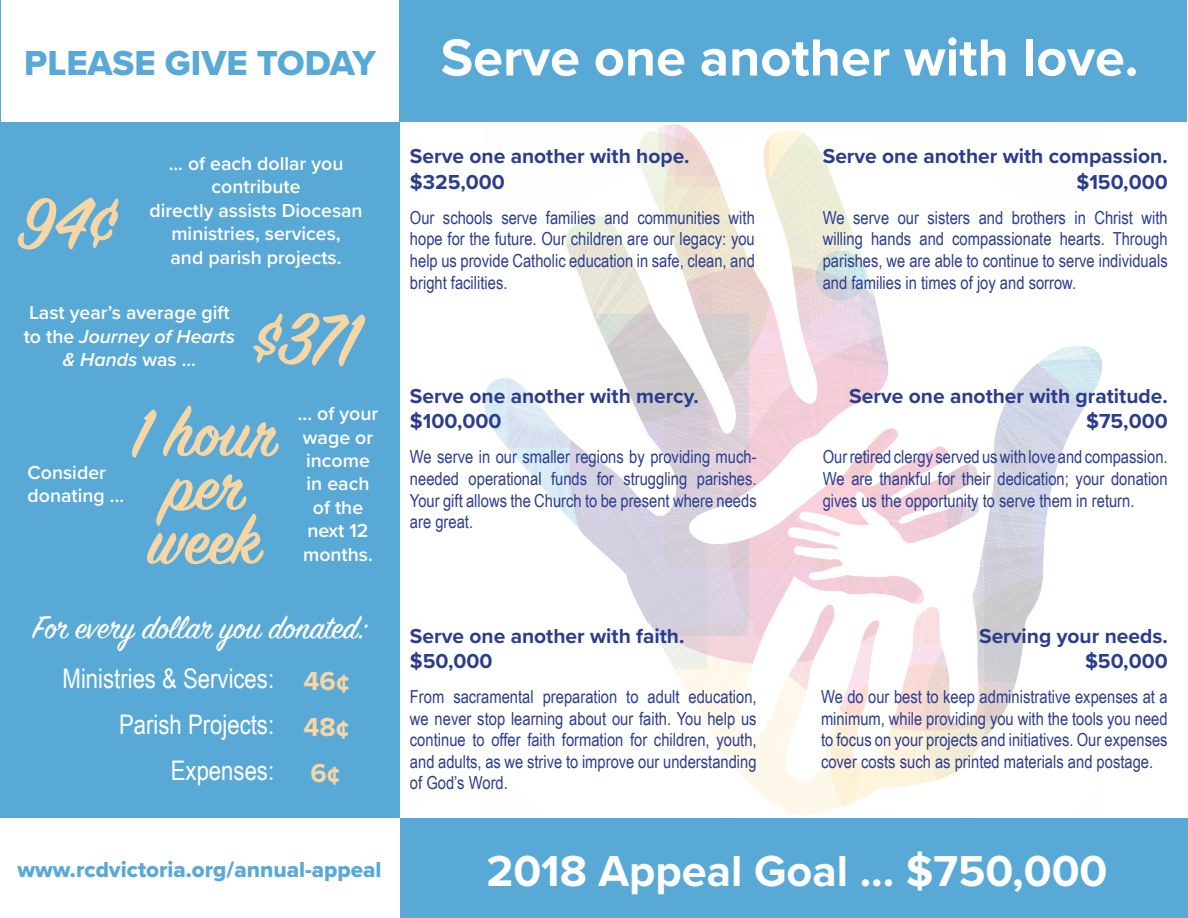
<style>
.page{position:relative;width:1188px;height:918px;background:#fff}
.page>*{position:absolute;margin:0;border:0;box-sizing:border-box;transform-origin:0 0}
._2017_Appeal_Brochur{font:600 81px "Sign Painter House Script";color:#f7d6a6}
._2017_Appeal_Brochur-2{font:600 75px/54px "Sign Painter House Script";color:#f7d6a6}
.t1{font:700 54px "Proxima Nova";color:#fff}
._2017_Appeal_Brochur-3{font:700 45px "Proxima Nova";color:#fff}
._2017_Appeal_Brochur-4{font:36px "Sign Painter House Script";color:#fff}
.t2{font:36px "Proxima Nova Extrabld";color:#59a9d7}
._2017_Appeal_Brochur-5{font:27px "Arial Narrow";color:#fff}
._2017_Appeal_Brochur-6{font:700 27px "Proxima Nova";color:#f7d6a6}
.t3{font:22.5px "Proxima Nova Extrabld";color:#59a9d7}
._2017_Appeal_Brochur-7{font:700 21px/25.2px "Proxima Nova";color:#2c3d8e}
._2017_Appeal_Brochur-8{font:600 19.5px/23.4px "Proxima Nova";color:#fff;text-align:center}
._2017_Appeal_Brochur-9{font:18px/21.6px "Arial Narrow";color:#2c3d8e;text-align:justify}
.s1{font-style:italic}
</style>
<div class="page">
<img style="left:484px;top:124px;width:618px;height:692px">
<div style="left:0;top:0;width:399px;height:918px;background:#59a9d7"></div>
<div style="left:399px;top:0;width:788px;height:122px;background:#59a9d7"></div>
<div style="left:392px;top:818px;width:796px;height:100px;background:#59a9d7"></div>
<div style="left:0;top:818px;width:399px;height:100px;background:#fff"></div>
<div style="left:1px;top:0;width:398px;height:122px;background:#fff"></div>
<p class="t2" style="left:24px;top:36px;width:353px">PLEASE GIVE TODAY</p>
<p class="_2017_Appeal_Brochur-8" style="left:149px;top:151px;width:215px">... of each dollar you contribute<br>directly assists Diocesan ministries, services,</p>
<p class="_2017_Appeal_Brochur" style="left:19px;top:174px;width:97px">94¢</p>
<p class="_2017_Appeal_Brochur-8" style="left:171px;top:245px;width:173px">and parish projects.</p>
<p class="_2017_Appeal_Brochur-8" style="left:24px;top:301px;width:213px">Last year’s average gift to the <span class="s1">Journey of Hearts &amp; Hands</span> was ...</p>
<p class="_2017_Appeal_Brochur" style="left:252px;top:290px;width:107px">$371</p>
<p class="_2017_Appeal_Brochur-8" style="left:28px;top:460px;width:98px;text-align:left">Consider donating ...</p>
<p class="_2017_Appeal_Brochur-2" style="left:133px;top:412px;width:145px">1 hour per week</p>
<p class="_2017_Appeal_Brochur-8" style="left:298px;top:401px;width:82px">... of your wage or income in each of the next 12 months.</p>
<p class="_2017_Appeal_Brochur-4" style="left:33px;top:605px;width:335px">For every dollar you donated:</p>
<p class="_2017_Appeal_Brochur-5" style="left:63px;top:659px;width:213px">Ministries &amp; Services:</p>
<p class="_2017_Appeal_Brochur-5" style="left:119px;top:705px;width:157px">Parish Projects:</p>
<p class="_2017_Appeal_Brochur-5" style="left:171px;top:751px;width:105px">Expenses:</p>
<p class="_2017_Appeal_Brochur-6" style="left:304px;top:661px;width:48px">46¢</p>
<p class="_2017_Appeal_Brochur-6" style="left:304px;top:707px;width:47px">48¢</p>
<p class="_2017_Appeal_Brochur-6" style="left:310px;top:753px;width:31px">6¢</p>
<p class="t3" style="left:18px;top:853px;width:366px">www.rcdvictoria.org/annual-appeal</p>
<p class="t1" style="left:441px;top:17px;width:699px">Serve one another with love.</p>
<p class="_2017_Appeal_Brochur-7" style="left:410px;top:143px;width:281px">Serve one another with hope. $325,000</p>
<p class="_2017_Appeal_Brochur-9" style="left:410px;top:206px;width:346px">Our schools serve families and communities with hope for the future. Our children are our legacy: you help us provide Catholic education in safe, clean, and bright facilities.</p>
<p class="_2017_Appeal_Brochur-7" style="left:410px;top:383px;width:290px">Serve one another with mercy. $100,000</p>
<p class="_2017_Appeal_Brochur-9" style="left:410px;top:446px;width:348px">We serve in our smaller regions by providing much&shy;needed operational funds for struggling parishes.<br>Your gift allows the Church to be present where needs are great.</p>
<p class="_2017_Appeal_Brochur-7" style="left:410px;top:623px;width:276px">Serve one another with faith. $50,000</p>
<p class="_2017_Appeal_Brochur-9" style="left:410px;top:685px;width:348px">From sacramental preparation to adult education, we never stop learning about our faith. You help us continue to offer faith formation for children, youth, and adults, as we strive to improve our understanding of God’s Word.</p>
<p class="_2017_Appeal_Brochur-7" style="left:823px;top:143px;width:346px;text-align:right">Serve one another with compassion. $150,000</p>
<p class="_2017_Appeal_Brochur-9" style="left:823px;top:206px;width:346px">We serve our sisters and brothers in Christ with willing hands and compassionate hearts. Through parishes, we are able to continue to serve individuals and families in times of joy and sorrow.</p>
<p class="_2017_Appeal_Brochur-7" style="left:849px;top:383px;width:320px;text-align:right">Serve one another with gratitude. $75,000</p>
<p class="_2017_Appeal_Brochur-9" style="left:823px;top:446px;width:346px">Our retired clergy served us with love and compassion.<br>We are thankful for their dedication; your donation gives us the opportunity to serve them in return.</p>
<p class="_2017_Appeal_Brochur-7" style="left:979px;top:623px;width:190px;text-align:right">Serving your needs. $50,000</p>
<p class="_2017_Appeal_Brochur-9" style="left:821px;top:685px;width:348px">We do our best to keep administrative expenses at a minimum, while providing you with the tools you need to focus on your projects and initiatives. Our expenses cover costs such as printed materials and postage.</p>
<p class="_2017_Appeal_Brochur-3" style="left:486px;top:837px;width:623px">2018 Appeal Goal ... $750,000</p>
</div>
